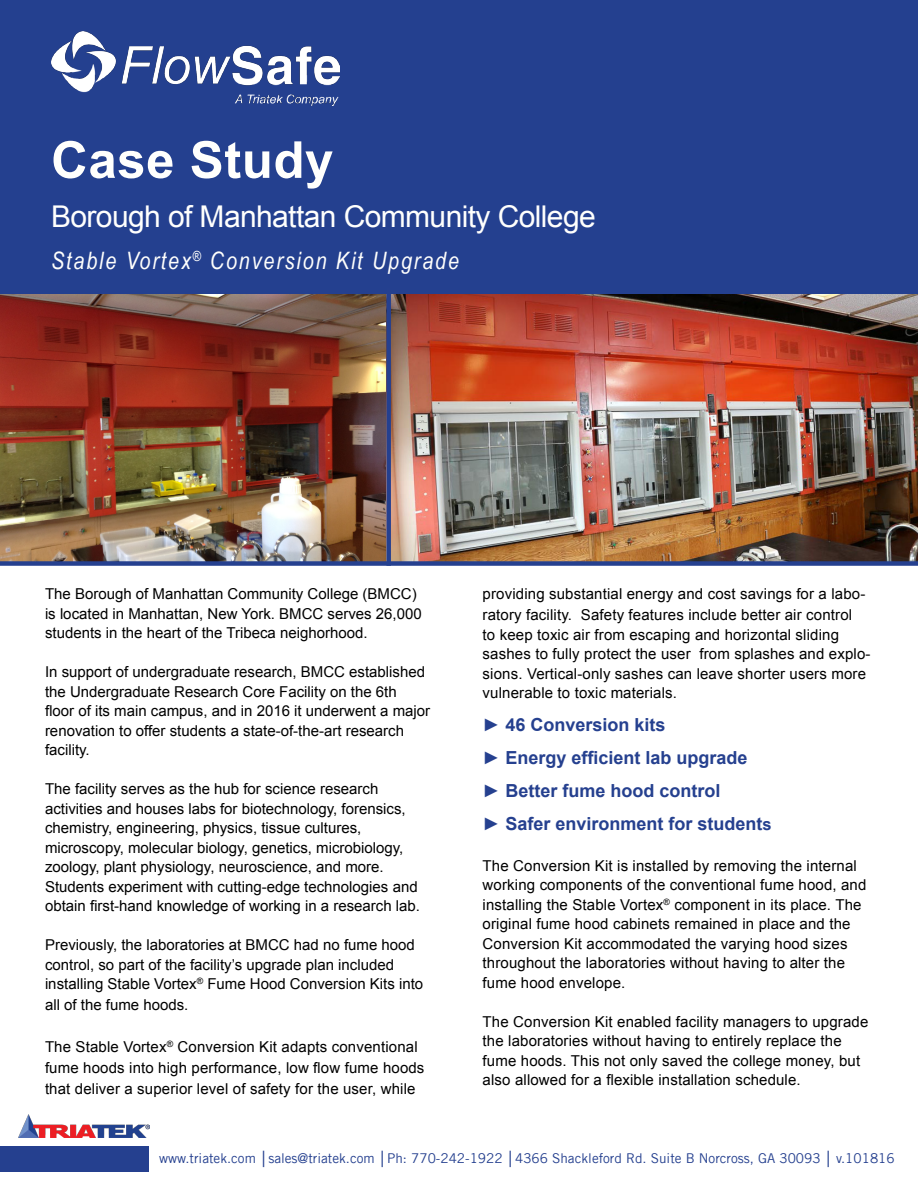
<style>
.page{position:relative;width:918px;height:1188px;background:#fff}
.page>*{position:absolute;margin:0;border:0;box-sizing:border-box;transform-origin:0 0}
.t1{font:700 51px "Arial";letter-spacing:.01em;color:#fffffd}
.t2{font:30px "Arial";letter-spacing:-.02em;color:#fffffd}
.t3{font:italic 24px "Arial Narrow";letter-spacing:.08em;color:#fffffd}
.t4{font:700 18px "Arial";color:#25408f}
.t5{font:15px/19.5px "Arial";letter-spacing:.01em;color:#000}
.t6{font:13.5px "Trade Gothic LT";color:#25408f}
.s1{font-size:16.5px}
.s2{font-family:"Arial Narrow"}
</style>
<div class="page">
<img style="left:0;top:294px;width:386px;height:267px">
<img style="left:391px;top:294px;width:527px;height:267px">
<div style="left:0;top:0;width:918px;height:294px;background:#24408f"></div>
<div style="left:0;top:1146px;width:149px;height:25px;background:#25408f"></div>
<img style="left:19px;top:1115px;width:131px;height:23px">
<img style="left:51px;top:32px;width:289px;height:73px">
<div style="left:386px;top:288px;width:5px;height:278px;background:#25408f"></div>
<div style="left:0;top:561px;width:918px;height:5px;background:#25408f"></div>
<p class="t1" style="left:51px;top:126px;width:284px">Case Study</p>
<p class="t2" style="left:51px;top:197px;width:546px">Borough of Manhattan Community College</p>
<p class="t3" style="left:51px;top:244px;width:409px">Stable Vortex<sup>®</sup> Conversion Kit Upgrade</p>
<p class="t5" style="left:45px;top:585px;width:378px">The Borough of Manhattan Community College (BMCC) is located in Manhattan, New York. BMCC serves 26,000 students in the heart of the Tribeca neighorhood.</p>
<p class="t5" style="left:45px;top:663px;width:387px">In support of undergraduate research, BMCC established the Undergraduate Research Core Facility on the 6th<br>floor of its main campus, and in 2016 it underwent a major renovation to offer students a state-of-the-art research facility.</p>
<p class="t5" style="left:45px;top:780px;width:335px">The facility serves as the hub for science research</p>
<p class="t5" style="left:45px;top:799px;width:377px">activities and houses labs for biotechnology, forensics, chemistry, engineering, physics, tissue cultures, microscopy, molecular biology, genetics, microbiology, zoology, plant physiology, neuroscience, and more.<br>Students experiment with cutting-edge technologies and obtain first-hand knowledge of working in a research lab.</p>
<p class="t5" style="left:45px;top:936px;width:380px">Previously, the laboratories at BMCC had no fume hood control, so part of the facility’s upgrade plan included installing Stable Vortex<sup>®</sup> Fume Hood Conversion Kits into</p>
<p class="t5" style="left:45px;top:996px;width:145px">all of the fume hoods.</p>
<p class="t5" style="left:45px;top:1037px;width:381px;line-height:21px">The Stable Vortex<sup>®</sup> Conversion Kit adapts conventional fume hoods into high performance, low flow fume hoods that deliver a superior level of safety for the user, while</p>
<p class="t5" style="left:483px;top:584px;width:384px;line-height:21px">providing substantial energy and cost savings for a labo&shy;ratory facility. Safety features include better air control</p>
<p class="t5" style="left:483px;top:625px;width:389px">to keep toxic air from escaping and horizontal sliding sashes to fully protect the user from splashes and explo&shy;sions. Vertical-only sashes can leave shorter users more vulnerable to toxic materials.</p>
<p class="t4" style="left:483px;top:713px;width:184px">► 46 Conversion kits</p>
<p class="t4" style="left:483px;top:746px;width:266px">► Energy efficient lab upgrade</p>
<p class="t4" style="left:483px;top:779px;width:239px">► Better fume hood control</p>
<p class="t4" style="left:483px;top:812px;width:291px">► Safer environment for student<span class="s1">s</span></p>
<p class="t5" style="left:483px;top:856px;width:385px">The Conversion Kit is installed by removing the internal working components of the conventional fume hood, and installing the Stable Vortex<sup>®</sup> component in its place. The original fume hood cabinets remained in place and the Conversion Kit accommodated the varying hood sizes throughout the laboratories without having to alter the fume hood envelope.</p>
<p class="t5" style="left:483px;top:1012px;width:387px">The Conversion Kit enabled facility managers to upgrade the laboratories without having to entirely replace the fume hoods. This not only saved the college money, but also allowed for a flexible installation schedule.</p>
<p class="t6" style="left:159px;top:1150px;width:737px">www.triatek.com <span class="s2">│</span>sales@triatek.com <span class="s2">│</span>Ph: 770-242-1922 <span class="s2">│</span>4366 Shackleford Rd. Suite B Norcross, GA 30093 <span class="s2">│</span> v.101816</p>
</div>
